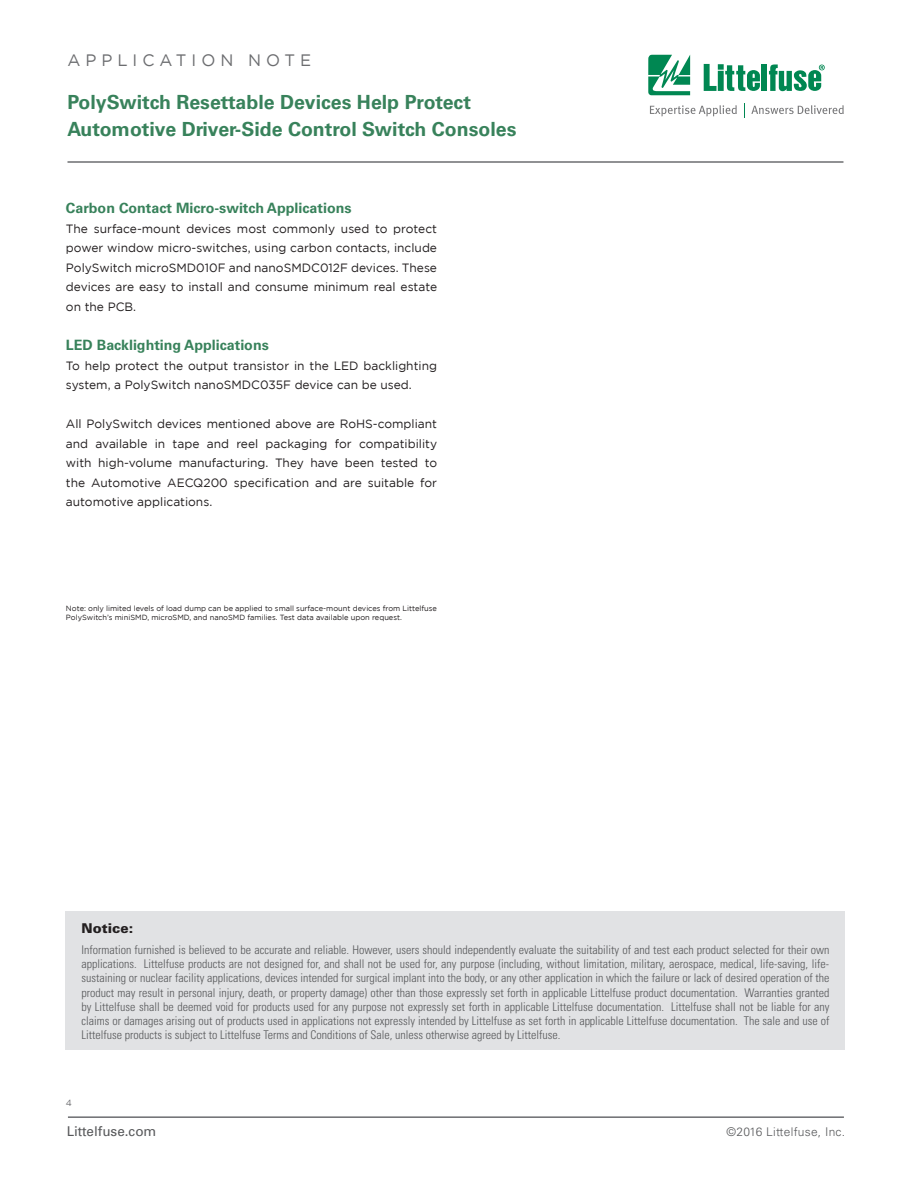
<style>
.page{position:relative;width:918px;height:1188px;background:#fff}
.page>*{position:absolute;margin:0;border:0;box-sizing:border-box;transform-origin:0 0}
.t1{font:700 19.5px/27px "Univers";color:#38825b}
.t2{font:16.5px "Gotham";letter-spacing:.3em;color:#6c6d70}
.t3{font:700 14.25px "Univers";color:#38825b}
.t4{font:13.5px "Univers";color:#57585a}
.t5{font:900 13.5px "Univers";color:#231f20}
.t6{font:300 condensed 12px/14.2px "Univers";color:#57585a;text-align:justify}
.t7{font:12px/19.5px "Gotham";color:#231f20;text-align:justify}
.t8{font:300 12px "Univers";letter-spacing:.02em;color:#57585a}
.t9{font:9px "Gotham";color:#6c6d70}
.t10{font:7.5px/9px "Gotham";color:#231f20}
</style>
<div class="page">
<hr style="left:68px;top:161px;width:775px;height:2px;background:#6c6d70">
<svg style="left:648px;top:55px;width:42px;height:40px"></svg>
<div style="left:762px;top:64px;width:5px;height:27px;background:#008752"></div>
<svg style="left:769px;top:64px;width:56px;height:27px"></svg>
<svg style="left:704px;top:64px;width:56px;height:27px"></svg>
<svg style="left:650px;top:105px;width:87px;height:11px"></svg>
<svg style="left:744px;top:103px;width:1px;height:14px"></svg>
<svg style="left:751px;top:105px;width:93px;height:9px"></svg>
<div style="left:66px;top:912px;width:779px;height:138px;background:#e1e2e4"></div>
<hr style="left:68px;top:1116px;width:776px;height:2px;background:#6c6d70">
<h2 class="t2" style="left:68px;top:51px;width:245px">APPLICATION NOTE</h2>
<h1 class="t1" style="left:68px;top:89px;width:450px">PolySwitch Resettable Devices Help Protect<br>Automotive Driver-Side Control Switch Consoles</h1>
<p class="t3" style="left:66px;top:200px;width:287px">Carbon Contact Micro-switch Applications</p>
<p class="t7" style="left:66px;top:219px;width:373px">The surface-mount devices most commonly used to protect power window micro-switches, using carbon contacts, include PolySwitch microSMD010F and nanoSMDC012F devices. These devices are easy to install and consume minimum real estate on the PCB.</p>
<p class="t3" style="left:66px;top:337px;width:204px">LED Backlighting Applications</p>
<p class="t7" style="left:66px;top:356px;width:373px">To help protect the output transistor in the LED backlighting system, a PolySwitch nanoSMDC035F device can be used.</p>
<p class="t7" style="left:66px;top:414px;width:373px">All PolySwitch devices mentioned above are RoHS-compliant and available in tape and reel packaging for compatibility with high-volume manufacturing. They have been tested to the Automotive AECQ200 specification and are suitable for automotive applications.</p>
<p class="t10" style="left:66px;top:603px;width:373px">Note: only limited levels of load dump can be applied to small surface-mount devices from Littelfuse<br>PolySwitch’s miniSMD, microSMD, and nanoSMD families. Test data available upon request.</p>
<p class="t5" style="left:81px;top:920px;width:53px">Notice:</p>
<p class="t6" style="left:81px;top:942px;width:750px">Information furnished is believed to be accurate and reliable. However, users should independently evaluate the suitability of and test each product selected for their own applications. Littelfuse products are not designed for, and shall not be used for, any purpose (including, without limitation, military, aerospace, medical, life-saving, life&shy;sustaining or nuclear facility applications, devices intended for surgical implant into the body, or any other application in which the failure or lack of desired operation of the product may result in personal injury, death, or property damage) other than those expressly set forth in applicable Littelfuse product documentation. Warranties granted by Littelfuse shall be deemed void for products used for any purpose not expressly set forth in applicable Littelfuse documentation. Littelfuse shall not be liable for any claims or damages arising out of products used in applications not expressly intended by Littelfuse as set forth in applicable Littelfuse documentation. The sale and use of Littelfuse products is subject to Littelfuse Terms and Conditions of Sale, unless otherwise agreed by Littelfuse.</p>
<p class="t9" style="left:66px;top:1098px;width:8px">4</p>
<p class="t4" style="left:67px;top:1123px;width:91px">Littelfuse.com</p>
<p class="t8" style="left:727px;top:1125px;width:120px">©2016 Littelfuse, Inc.</p>
</div>
